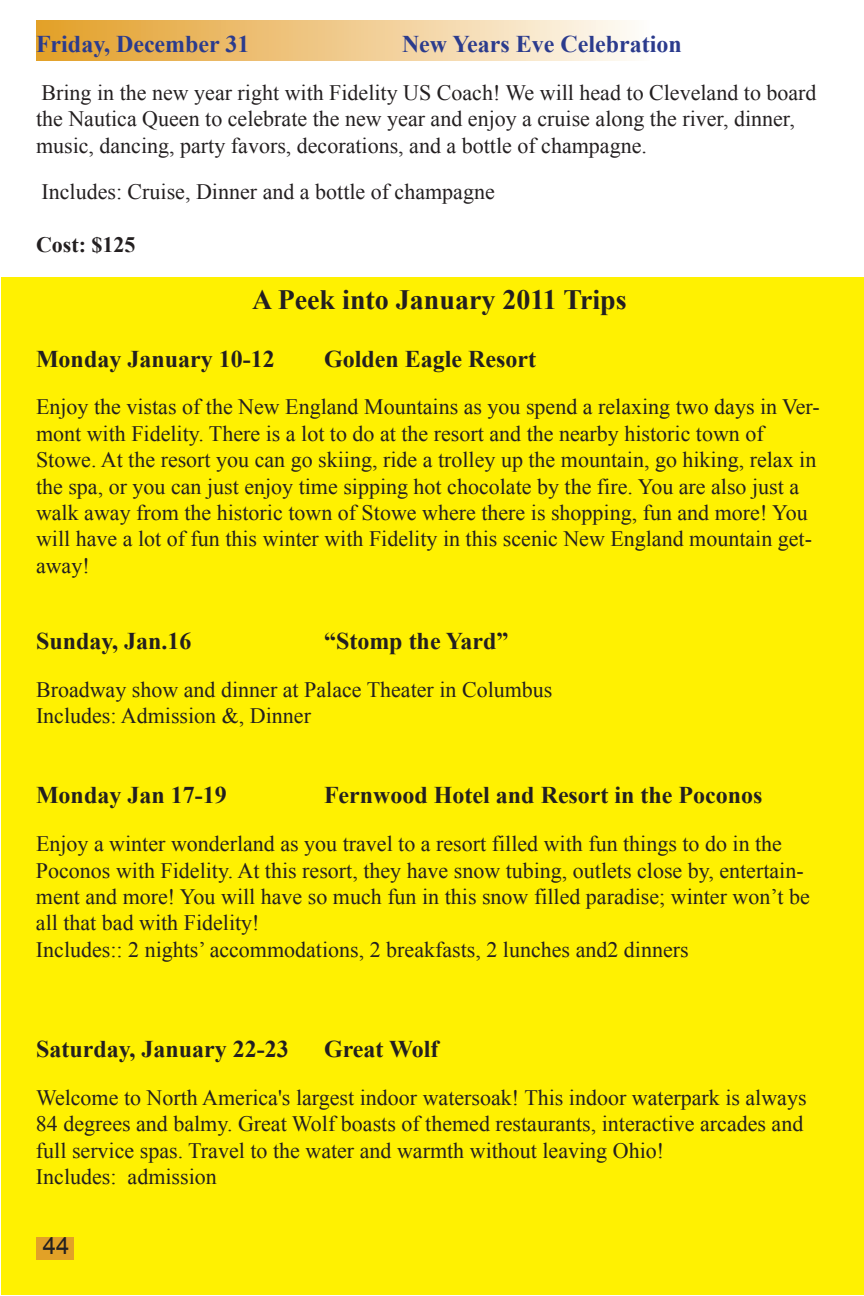
<style>
.page{position:relative;width:864px;height:1296px;background:#fff}
.page>*{position:absolute;margin:0;border:0;box-sizing:border-box;transform-origin:0 0}
.t1{font:700 28px "Times New Roman";color:#231f20}
.t2{font:700 24px "Times New Roman";color:#231f20}
.t3{font:700 24px "Times New Roman";color:#2b3b8d}
.t4{font:24px "Arial";color:#231f20}
.t5{font:22px/26.4px "Times New Roman";color:#231f20}
.t6{font:700 22px "Times New Roman";color:#231f20}
</style>
<div class="page">
<div style="left:36px;top:20px;width:613px;height:41px;background:linear-gradient(to right,#e29e27,#fefaf6)"></div>
<div style="left:2px;top:277px;width:862px;height:1017px;background:#fff101"></div>
<div style="left:36px;top:1237px;width:37px;height:23px;background:#e2a127"></div>
<p class="t3" style="left:36px;top:31px;width:215px">Friday, December 31</p>
<p class="t3" style="left:402px;top:31px;width:281px">New Years Eve Celebration</p>
<p class="t5" style="left:36px;top:79px;width:782px">Bring in the new year right with Fidelity US Coach! We will head to Cleveland to board the Nautica Queen to celebrate the new year and enjoy a cruise along the river, dinner, music, dancing, party favors, decorations, and a bottle of champagne.</p>
<p class="t5" style="left:42px;top:179px;width:455px">Includes: Cruise, Dinner and a bottle of champagne</p>
<p class="t6" style="left:36px;top:232px;width:101px">Cost: $125</p>
<p class="t1" style="left:252px;top:284px;width:376px">A Peek into January 2011 Trips</p>
<p class="t2" style="left:36px;top:345px;width:240px">Monday January 10-12</p>
<p class="t2" style="left:324px;top:345px;width:213px">Golden Eagle Resort</p>
<p class="t5" style="left:36px;top:394px;width:785px">Enjoy the vistas of the New England Mountains as you spend a relaxing two days in Ver&shy;mont with Fidelity. There is a lot to do at the resort and the nearby historic town of Stowe. At the resort you can go skiing, ride a trolley up the mountain, go hiking, relax in the spa, or you can just enjoy time sipping hot chocolate by the fire. You are also just a walk away from the historic town of Stowe where there is shopping, fun and more! You will have a lot of fun this winter with Fidelity in this scenic New England mountain get&shy;away!</p>
<p class="t2" style="left:36px;top:628px;width:157px">Sunday, Jan.16</p>
<p class="t2" style="left:324px;top:628px;width:186px">“Stomp the Yard”</p>
<p class="t5" style="left:36px;top:676px;width:518px">Broadway show and dinner at Palace Theater in Columbus<br>Includes: Admission &amp;, Dinner</p>
<p class="t2" style="left:36px;top:782px;width:192px">Monday Jan 17-19</p>
<p class="t2" style="left:324px;top:782px;width:440px">Fernwood Hotel and Resort in the Poconos</p>
<p class="t5" style="left:36px;top:831px;width:775px">Enjoy a winter wonderland as you travel to a resort filled with fun things to do in the Poconos with Fidelity. At this resort, they have snow tubing, outlets close by, entertain&shy;ment and more! You will have so much fun in this snow filled paradise; winter won’t be all that bad with Fidelity!<br>Includes:: 2 nights’ accommodations, 2 breakfasts, 2 lunches and2 dinners</p>
<p class="t2" style="left:36px;top:1036px;width:254px">Saturday, January 22-23</p>
<p class="t2" style="left:324px;top:1036px;width:116px">Great Wolf</p>
<p class="t5" style="left:36px;top:1084px;width:772px">Welcome to North America's largest indoor watersoak! This indoor waterpark is always 84 degrees and balmy. Great Wolf boasts of themed restaurants, interactive arcades and full service spas. Travel to the water and warmth without leaving Ohio!<br>Includes: admission</p>
<p class="t4" style="left:43px;top:1233px;width:28px">44</p>
</div>
